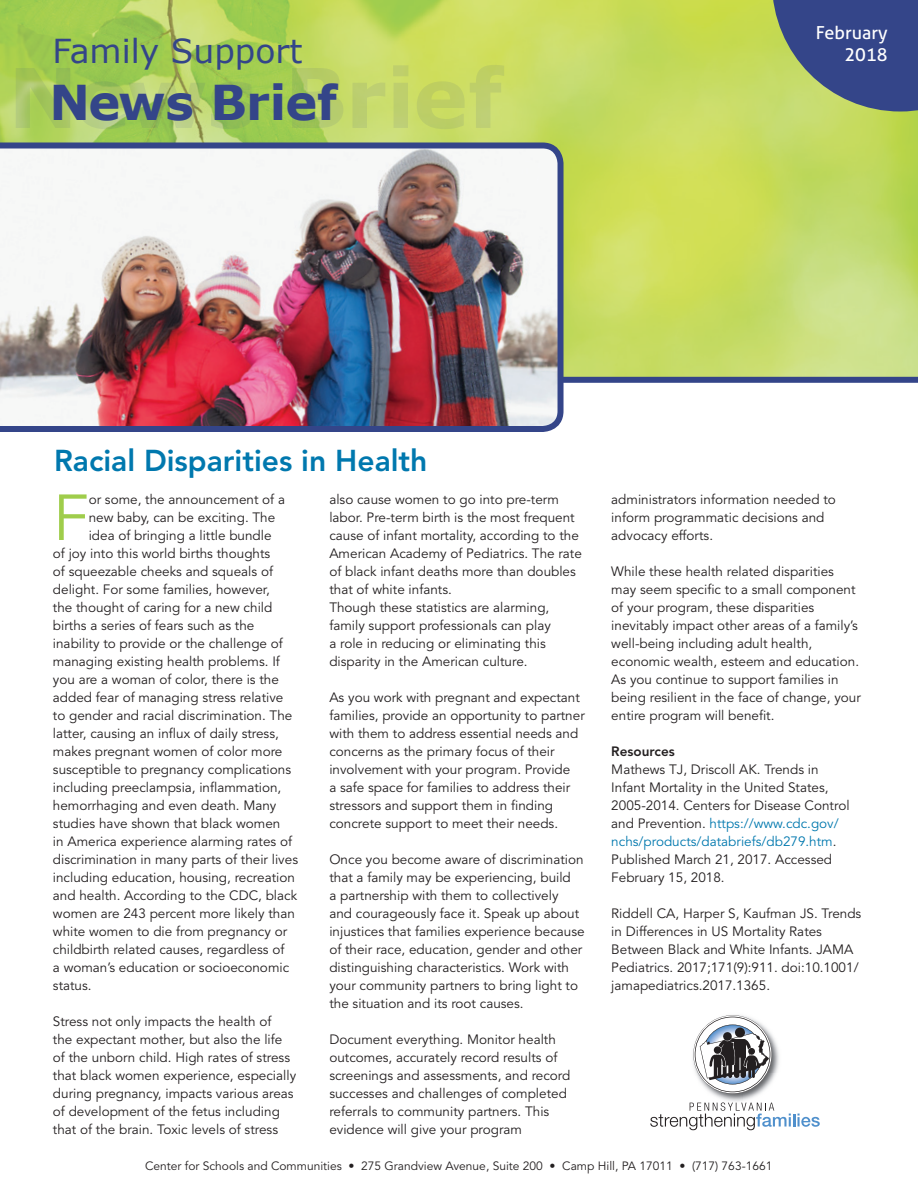
<style>
.page{position:relative;width:918px;height:1188px;background:#fff}
.page>*{position:absolute;margin:0;border:0;box-sizing:border-box;transform-origin:0 0}
.t1{font:700 82.5px "Verdana";letter-spacing:-.02em;color:#344589}
.body_copy{font:64.35px "Avenir LT Std";color:#9fcd4b}
.t2{font:700 48px "Verdana";letter-spacing:-.02em;color:#344589}
.t3{font:33px "Verdana";color:#344589}
.t4{font:800 30px "Avenir LT Std";color:#0078ae}
.t5{font:18px "Aller";color:#fff}
.body_copy-2{font:13.5px/18px "Avenir LT Std";color:#231f20}
.body_copy-3{font:800 13.5px "Avenir LT Std";color:#231f20}
.body_copy-4{font:12px "Avenir LT Std";color:#231f20}
.s1{color:#0078ae}
</style>
<div class="page">
<svg style="left:0;top:0;width:918px;height:383px;background:#c0d762"></svg>
<svg style="left:772px;top:0;width:146px;height:112px;background:#546681"></svg>
<img style="left:0;top:142px;width:564px;height:290px">
<img style="left:713px;top:1035px;width:66px;height:67px">
<svg style="left:650px;top:1102px;width:170px;height:28px"></svg>
<svg style="left:693px;top:1015px;width:79px;height:79px"></svg>
<h1 class="t3" style="left:52px;top:29px;width:252px">Family Support</h1>
<h1 class="t1" style="left:8px;top:40px;width:496px">News Brief</h1>
<h1 class="t2" style="left:50px;top:68px;width:289px">News Brief</h1>
<p class="t5" style="left:816px;top:22px;width:73px">February</p>
<p class="t5" style="left:844px;top:44px;width:45px">2018</p>
<p class="t4" style="left:54px;top:443px;width:375px">Racial Disparities in Health</p>
<p class="body_copy-2" style="left:329px;top:491px;width:254px">also cause women to go into pre-term labor. Pre-term birth is the most frequent cause of infant mortality, according to the American Academy of Pediatrics. The rate of black infant deaths more than doubles that of white infants.</p>
<p class="body_copy-2" style="left:329px;top:599px;width:223px">Though these statistics are alarming, family support professionals can play a role in reducing or eliminating this disparity in the American culture.</p>
<p class="body_copy-2" style="left:329px;top:689px;width:257px">As you work with pregnant and expectant families, provide an opportunity to partner with them to address essential needs and concerns as the primary focus of their involvement with your program. Provide<br>a safe space for families to address their stressors and support them in finding concrete support to meet their needs.</p>
<p class="body_copy-2" style="left:329px;top:851px;width:257px">Once you become aware of discrimination that a family may be experiencing, build<br>a partnership with them to collectively and courageously face it. Speak up about injustices that families experience because of their race, education, gender and other distinguishing characteristics. Work with your community partners to bring light to the situation and its root causes.</p>
<p class="body_copy-2" style="left:329px;top:1031px;width:243px">Document everything. Monitor health outcomes, accurately record results of screenings and assessments, and record successes and challenges of completed referrals to community partners. This evidence will give your program</p>
<p class="body_copy" style="left:53px;top:481px;width:37px">F</p>
<p class="body_copy-2" style="left:89px;top:491px;width:198px">or some, the announcement of a</p>
<p class="body_copy-2" style="left:89px;top:509px;width:188px">new baby, can be exciting. The</p>
<p class="body_copy-2" style="left:89px;top:527px;width:184px">idea of bringing a little bundle</p>
<p class="body_copy-2" style="left:53px;top:545px;width:219px">of joy into this world births thoughts</p>
<p class="body_copy-2" style="left:53px;top:563px;width:222px">of squeezable cheeks and squeals of</p>
<p class="body_copy-2" style="left:53px;top:581px;width:218px">delight. For some families, however,</p>
<p class="body_copy-2" style="left:53px;top:599px;width:221px">the thought of caring for a new child</p>
<p class="body_copy-2" style="left:53px;top:617px;width:203px">births a series of fears such as the</p>
<p class="body_copy-2" style="left:53px;top:635px;width:231px">inability to provide or the challenge of</p>
<p class="body_copy-2" style="left:53px;top:653px;width:229px">managing existing health problems. If</p>
<p class="body_copy-2" style="left:53px;top:671px;width:228px">you are a woman of color, there is the</p>
<p class="body_copy-2" style="left:53px;top:689px;width:232px">added fear of managing stress relative</p>
<p class="body_copy-2" style="left:53px;top:707px;width:241px">to gender and racial discrimination. The</p>
<p class="body_copy-2" style="left:53px;top:725px;width:227px">latter, causing an influx of daily stress,</p>
<p class="body_copy-2" style="left:53px;top:743px;width:231px">makes pregnant women of color more</p>
<p class="body_copy-2" style="left:53px;top:761px;width:240px">susceptible to pregnancy complications</p>
<p class="body_copy-2" style="left:53px;top:779px;width:230px">including preeclampsia, inflammation,</p>
<p class="body_copy-2" style="left:53px;top:797px;width:225px">hemorrhaging and even death. Many</p>
<p class="body_copy-2" style="left:53px;top:815px;width:229px">studies have shown that black women</p>
<p class="body_copy-2" style="left:53px;top:833px;width:241px">in America experience alarming rates of</p>
<p class="body_copy-2" style="left:53px;top:851px;width:247px">discrimination in many parts of their lives</p>
<p class="body_copy-2" style="left:53px;top:869px;width:244px">including education, housing, recreation</p>
<p class="body_copy-2" style="left:53px;top:887px;width:246px">and health. According to the CDC, black</p>
<p class="body_copy-2" style="left:53px;top:905px;width:244px">women are 243 percent more likely than</p>
<p class="body_copy-2" style="left:53px;top:923px;width:236px">white women to die from pregnancy or</p>
<p class="body_copy-2" style="left:53px;top:941px;width:233px">childbirth related causes, regardless of</p>
<p class="body_copy-2" style="left:53px;top:959px;width:238px">a woman’s education or socioeconomic</p>
<p class="body_copy-2" style="left:53px;top:977px;width:40px">status.</p>
<p class="body_copy-2" style="left:53px;top:1013px;width:245px">Stress not only impacts the health of<br>the expectant mother, but also the life of the unborn child. High rates of stress that black women experience, especially during pregnancy, impacts various areas of development of the fetus including that of the brain. Toxic levels of stress</p>
<p class="body_copy-2" style="left:611px;top:491px;width:226px">administrators information needed to inform programmatic decisions and advocacy efforts.</p>
<p class="body_copy-2" style="left:611px;top:563px;width:251px">While these health related disparities may seem specific to a small component of your program, these disparities inevitably impact other areas of a family’s well-being including adult health, economic wealth, esteem and education.<br>As you continue to support families in being resilient in the face of change, your entire program will benefit.</p>
<p class="body_copy-3" style="left:611px;top:743px;width:65px">Resources</p>
<p class="body_copy-2" style="left:611px;top:761px;width:240px">Mathews TJ, Driscoll AK. Trends in Infant Mortality in the United States, 2005-2014. Centers for Disease Control and Prevention. <span class="s1">https://www.cdc.gov/ nchs/products/databriefs/db279.htm</span>.<br>Published March 21, 2017. Accessed February 15, 2018.</p>
<p class="body_copy-2" style="left:611px;top:905px;width:252px">Riddell CA, Harper S, Kaufman JS. Trends in Differences in US Mortality Rates Between Black and White Infants. JAMA Pediatrics. 2017;171(9):911. doi:10.1001/ jamapediatrics.2017.1365.</p>
<p class="body_copy-4" style="left:145px;top:1159px;width:629px">Center for Schools and Communities • 275 Grandview Avenue, Suite 200 • Camp Hill, PA 17011 • (717) 763-1661</p>
</div>
